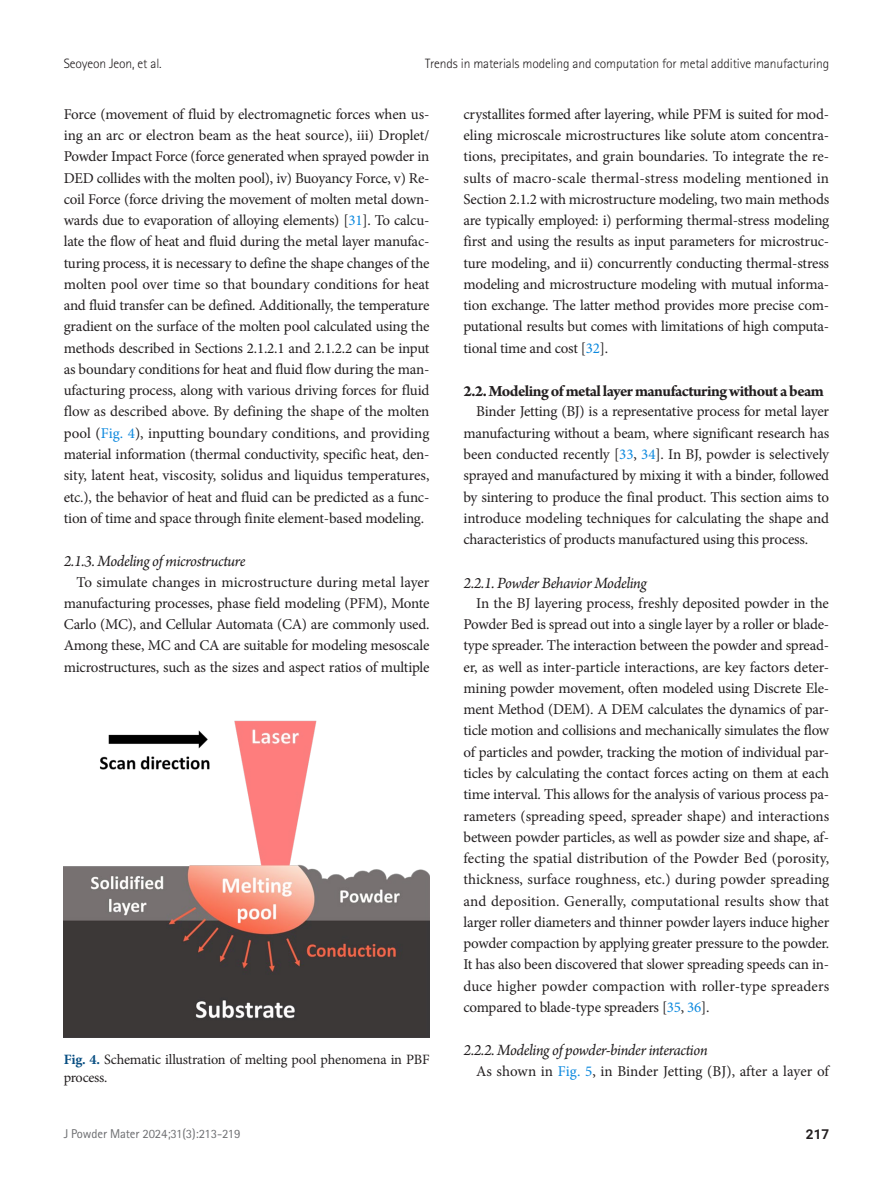
<style>
.page{position:relative;width:893px;height:1191px;background:#fff}
.page>*{position:absolute;margin:0;border:0;box-sizing:border-box;transform-origin:0 0}
.body-sub-title-ltalic_eng{font:italic 16.5px "Arno Pro";letter-spacing:-.025em;color:#231f20}
.body-sub-title_eng{font:700 16.5px "Arno Pro";letter-spacing:-.035em;color:#231f20}
.body_eng{font:15px/21.3px "Minion Pro";letter-spacing:-.015em;color:#231f20;text-align:justify}
.t1{font:15px "Times New Roman";color:#231f20}
.body_eng-2{font:15px "Minion Pro";letter-spacing:.005em;color:#231f20}
.fig-caption{font:14.25px/18px "Minion Pro";letter-spacing:-.015em;color:#231f20}
.t2{font:300 13.5px "Rotis Sans Serif Std";letter-spacing:-.01em;color:#231f20}
.t3{font:700 13.5px "Roboto";color:#231f20}
.t4{font:12.75px "Rotis Sans Serif Std";letter-spacing:-.01em;color:#6c6d70}
.s1{color:#0b88de}
.s2{font-weight:700;color:#084e82}
</style>
<div class="page">
<img style="left:64px;top:720px;width:365px;height:317px">
<p class="t2" style="left:64px;top:56px;width:99px">Seoyeon Jeon, et al.</p>
<p class="t2" style="left:425px;top:56px;width:405px">Trends in materials modeling and computation for metal additive manufacturing</p>
<p class="body_eng" style="left:64px;top:103px;width:367px">Force (movement of fluid by electromagnetic forces when us&shy;ing an arc or electron beam as the heat source), iii) Droplet/ Powder Impact Force (force generated when sprayed powder in DED collides with the molten pool), iv) Buoyancy Force, v) Re&shy;coil Force (force driving the movement of molten metal down&shy;wards due to evaporation of alloying elements) [<span class="s1">31</span>]. To calcu&shy;late the flow of heat and fluid during the metal layer manufac&shy;turing process, it is necessary to define the shape changes of the molten pool over time so that boundary conditions for heat and fluid transfer can be defined. Additionally, the temperature gradient on the surface of the molten pool calculated using the methods described in Sections 2.1.2.1 and 2.1.2.2 can be input as boundary conditions for heat and fluid flow during the man&shy;ufacturing process, along with various driving forces for fluid flow as described above. By defining the shape of the molten pool (<span class="s1">Fig. 4</span>), inputting boundary conditions, and providing material information (thermal conductivity, specific heat, den&shy;sity, latent heat, viscosity, solidus and liquidus temperatures, etc.), the behavior of heat and fluid can be predicted as a func&shy;tion of time and space through finite element-based modeling.</p>
<p class="body-sub-title-ltalic_eng" style="left:64px;top:552px;width:183px">2.1.3. Modeling of microstructure</p>
<p class="body_eng" style="left:64px;top:571px;width:367px;text-indent:13px">To simulate changes in microstructure during metal layer manufacturing processes, phase field modeling (PFM), Monte Carlo (MC), and Cellular Automata (CA) are commonly used.<br>Among these, MC and CA are suitable for modeling meso c le microstructures, such as the sizes and aspect ratios of multiple</p>
<p class="body_eng" style="left:463px;top:103px;width:367px">crystallites formed after layering, while PFM is suited for mod&shy;eling microscale microstructures like solute atom concentra&shy;tions, precipitates, and grain boundaries. To integrate the re&shy;sults of macro-scale thermal-stress modeling mentioned in Section 2.1.2 with microstructure modeling, two main methods are typically employed: i) performing thermal-stress modeling first and using the results as input parameters for microstruc&shy;ture modeling, and ii) concurrently conducting thermal-stress modeling and microstructure modeling with mutual informa&shy;tion exchange. The latter method provides more precise com&shy;putational results but comes with limitations of high computa&shy;tional time and cost [<span class="s1">32</span>].</p>
<p class="body-sub-title_eng" style="left:463px;top:381px;width:362px">2.2. Modeling of metal layer manufacturing without a beam</p>
<p class="body_eng" style="left:463px;top:401px;width:367px;text-indent:13px">Binder Jetting (BJ) is a representative process for metal layer manufacturing without a beam, where significant research has been conducted recently [<span class="s1">33</span>, <span class="s1">34</span>]. In BJ, powder is selectively sprayed and manufactured by mixing it with a binder, followed by sintering to produce the final product. This section aims to introduce modeling techniques for calculating the shape and characteristics of products manufactured using this process.</p>
<p class="body-sub-title-ltalic_eng" style="left:463px;top:573px;width:185px">2.2.1. Powder Behavior Modeling</p>
<p class="body_eng" style="left:463px;top:592px;width:367px;text-indent:13px">In the BJ layering process, freshly deposited powder in the Powder Bed is spread out into a single layer by a roller or blade&shy;type spreader. The interaction between the powder and spread&shy;er, as well as inter-particle interactions, are key factors deter&shy;mining powder movement, often modeled using Discrete Ele&shy;ment Method (DEM). A DEM calculates the dynamics of par&shy;ticle motion and collisions and mechanically simulates the flow of particles and powder, tracking the motion of individual par&shy;ticles by calculating the contact forces acting on them at each time interval. This allows for the analysis of various process pa&shy;rameters (spreading speed, spreader shape) and interactions between powder particles, as well as powder size and shape, af&shy;fecting the spatial distribution of the Powder Bed (porosity, thickness, surface roughness, etc.) during powder spreading and deposition. Generally, computational results show that larger roller diameters and thinner powder layers induce higher powder compaction by applying greater pressure to the powder.<br>It has also been discovered that slower spreading speeds can in&shy;duce higher powder compaction with roller-type spreaders compared to blade-type spreaders [<span class="s1">35</span>, <span class="s1">36</span>].</p>
<p class="body-sub-title-ltalic_eng" style="left:463px;top:1041px;width:246px">2.2.2. Modeling of powder-binder interaction</p>
<p class="body_eng-2" style="left:476px;top:1061px;width:354px">As shown in <span class="s1">Fig. 5</span>, in Binder Jetting (BJ), after a layer of</p>
<p class="t1" style="left:-1px;top:635px;width:550px">mperatures, etc.), the behavior of heat and fluid can be predicted as a function of time and</p>
<p class="fig-caption" style="left:64px;top:1050px;width:367px"><span class="s2">Fig. 4.</span> Schematic illustration of melting pool phenomena in PBF process.</p>
<p class="t4" style="left:64px;top:1125px;width:178px">J Powder Mater 2024;31(3):213-219</p>
<p class="t3" style="left:806px;top:1124px;width:25px">217</p>
</div>
